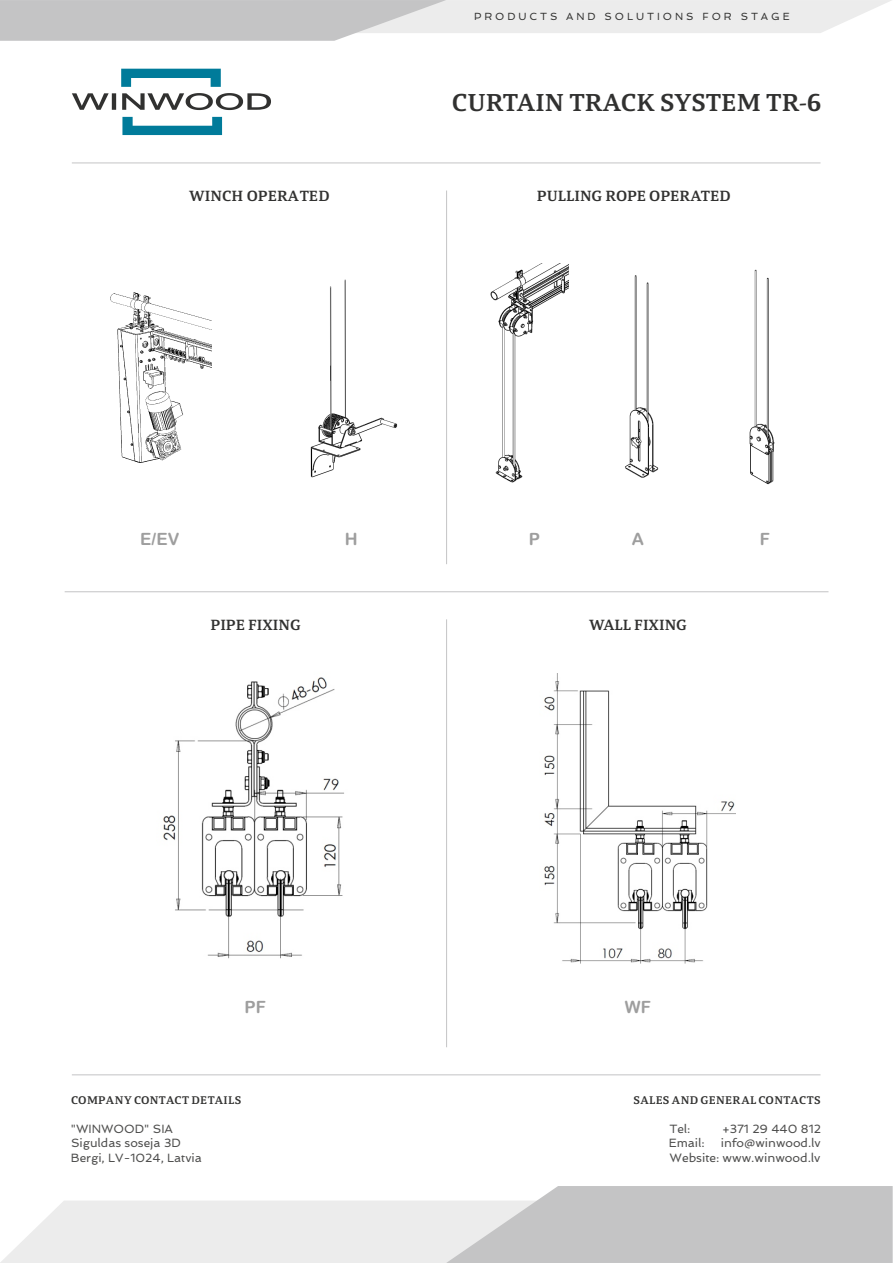
<style>
.page{position:relative;width:893px;height:1263px;background:#fff}
.page>*{position:absolute;margin:0;border:0;box-sizing:border-box;transform-origin:0 0}
.t1{font:600 26.4px "Calicanto";color:#313130}
.t2{font:16.95px "Arial Rounded MT Bold";color:#9e9e9e}
.t3{font:600 15.9px "Calicanto";color:#313130}
.t4{font:12.15px "Spinnaker";color:#4e4e4d}
.t5{font:12px/14.4px "Spinnaker";color:#4e4e4d}
.t6{font:600 12px "Calicanto";letter-spacing:.03em;color:#313130}
.t7{font:10.35px "Spinnaker";color:#313130}
</style>
<div class="page">
<img style="left:625px;top:275px;width:34px;height:203px">
<img style="left:749px;top:269px;width:26px;height:216px">
<img style="left:490px;top:264px;width:79px;height:219px">
<img style="left:310px;top:279px;width:88px;height:199px">
<img style="left:110px;top:292px;width:101px;height:171px">
<img style="left:543px;top:674px;width:193px;height:290px">
<img style="left:162px;top:677px;width:182px;height:282px">
<hr style="left:446px;top:190px;width:1px;height:374px;background:#c4c4c5">
<hr style="left:65px;top:591px;width:763px;height:1px;background:#c4c4c5">
<hr style="left:446px;top:619px;width:1px;height:428px;background:#c4c4c5">
<svg style="left:0;top:1186px;width:893px;height:77px;background:#ddd"></svg>
<hr style="left:72px;top:1074px;width:748px;height:1px;background:#c4c4c5">
<hr style="left:72px;top:163px;width:748px;height:1px;background:#c4c4c5">
<svg style="left:0;top:0;width:892px;height:41px"></svg>
<svg style="left:72px;top:93px;width:199px;height:17px"></svg>
<svg style="left:122px;top:117px;width:100px;height:18px"></svg>
<svg style="left:121px;top:69px;width:100px;height:18px"></svg>
<p class="t7" style="left:474px;top:10px;width:317px">P R O D U C T S A N D S O L U T I O N S F O R S T A G E</p>
<h3 class="t3" style="left:189px;top:186px;width:142px">WINCH OPERATED</h3>
<h1 class="t1" style="left:452px;top:87px;width:371px">CURTAIN TRACK SYSTEM TR-6</h1>
<h3 class="t3" style="left:537px;top:186px;width:195px">PULLING ROPE OPERATED</h3>
<h2 class="t2" style="left:140px;top:532px;width:41px">E/EV</h2>
<h2 class="t2" style="left:345px;top:532px;width:14px">H</h2>
<h2 class="t2" style="left:529px;top:532px;width:13px">P</h2>
<h2 class="t2" style="left:632px;top:532px;width:14px">A</h2>
<h2 class="t2" style="left:760px;top:532px;width:12px">F</h2>
<h3 class="t3" style="left:211px;top:615px;width:92px">PIPE FIXING</h3>
<h3 class="t3" style="left:589px;top:615px;width:99px">WALL FIXING</h3>
<h2 class="t2" style="left:245px;top:1000px;width:23px">PF</h2>
<h2 class="t2" style="left:625px;top:1000px;width:28px">WF</h2>
<p class="t6" style="left:71px;top:1093px;width:172px">COMPANY CONTACT DETAILS</p>
<p class="t5" style="left:71px;top:1121px;width:133px">"WINWOOD" SIA<br>Siguldas soseja 3D<br>Bergi, LV-1024, Latvia</p>
<p class="t6" style="left:633px;top:1093px;width:189px">SALES AND GENERAL CONTACTS</p>
<p class="t5" style="left:669px;top:1121px;width:37px">Tel:<br>Email:</p>
<p class="t4" style="left:669px;top:1150px;width:153px">Website: www.winwood.lv</p>
<p class="t5" style="left:721px;top:1121px;width:102px">+371 29 440 812 info@winwood.lv</p>
</div>
